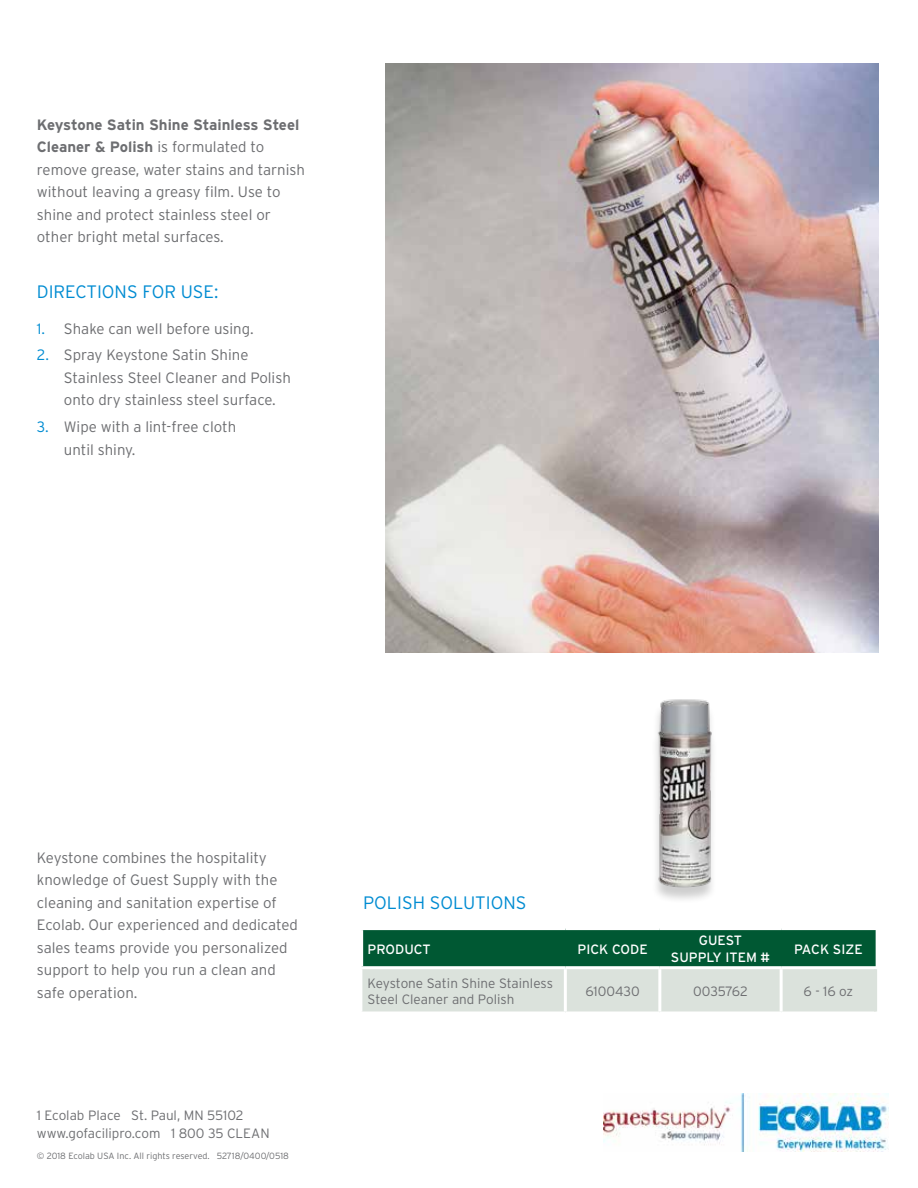
<style>
.page{position:relative;width:918px;height:1188px;background:#fff}
.page>*{position:absolute;margin:0;border:0;box-sizing:border-box;transform-origin:0 0}
.t1{font:300 18px "Interstate";color:#008cd2}
.t2{font:300 15px/22.5px "Interstate";color:#6d6e71}
.t3{font:300 13.5px/18px "Interstate";color:#6d6e71}
.t4{font:13.5px/16.2px "Interstate";color:#fff;text-align:center}
.t5{font:300 9px "Interstate";color:#6d6e71}
.s1{font-weight:700}
.s2{color:#008cd2}
</style>
<div class="page">
<svg style="left:362px;top:930px;width:514px;height:81px;background:#75a28d"></svg>
<hr style="left:360px;top:966px;width:205px;height:3px;background:#fff">
<hr style="left:565px;top:966px;width:95px;height:3px;background:#fff">
<hr style="left:564px;top:969px;width:3px;height:42px;background:#fff">
<hr style="left:660px;top:966px;width:121px;height:3px;background:#fff">
<hr style="left:658px;top:969px;width:3px;height:42px;background:#fff">
<hr style="left:781px;top:966px;width:96px;height:3px;background:#fff">
<hr style="left:780px;top:969px;width:3px;height:42px;background:#fff">
<hr style="left:360px;top:930px;width:3px;height:36px;background:#fff">
<hr style="left:874px;top:969px;width:3px;height:42px;background:#dbe2dc">
<img style="left:386px;top:64px;width:492px;height:589px">
<img style="left:656px;top:699px;width:57px;height:201px">
<img style="left:604px;top:1094px;width:285px;height:57px">
<p class="t2" style="left:37px;top:113px;width:270px"><span class="s1">Keystone Satin Shine Stainless Steel Cleaner &amp; Polish</span> is formulated to remove grease, water stains and tarnish without leaving a greasy film. Use to shine and protect stainless steel or other bright metal surfaces.</p>
<p class="t1" style="left:37px;top:281px;width:183px">DIRECTIONS FOR USE:</p>
<p class="t2" style="left:37px;top:317px;width:218px"><span class="s2">1.</span> Shake can well before using.</p>
<p class="t2" style="left:64px;top:344px;width:229px;text-indent:-27px"><span class="s2">2.</span> Spray Keystone Satin Shine<br>Stainless Steel Cleaner and Polish onto dry stainless steel surface.</p>
<p class="t2" style="left:64px;top:416px;width:174px;text-indent:-27px"><span class="s2">3.</span> Wipe with a lint-free cloth until shiny.</p>
<p class="t2" style="left:37px;top:846px;width:263px">Keystone combines the hospitality knowledge of Guest Supply with the cleaning and sanitation expertise of Ecolab. Our experienced and dedicated sales teams provide you personalized support to help you run a clean and safe operation.</p>
<p class="t3" style="left:37px;top:1107px;width:234px">1 Ecolab Place St. Paul, MN 55102 www.gofacilipro.com 1 800 35 CLEAN</p>
<p class="t5" style="left:37px;top:1151px;width:254px">© 2018 Ecolab USA Inc. All rights reserved. 52718/0400/0518</p>
<p class="t1" style="left:363px;top:893px;width:165px">POLISH SOLUTIONS</p>
<p class="t4" style="left:368px;top:941px;width:65px">PRODUCT</p>
<p class="t4" style="left:578px;top:941px;width:72px">PICK CODE</p>
<p class="t4" style="left:671px;top:933px;width:101px">GUEST<br>SUPPLY ITEM #</p>
<p class="t4" style="left:794px;top:941px;width:70px">PACK SIZE</p>
<p class="t3" style="left:368px;top:975px;width:187px;line-height:16.2px">Keystone Satin Shine Stainless<br>Steel Cleaner and Polish</p>
<p class="t3" style="left:586px;top:982px;width:56px">6100430</p>
<p class="t3" style="left:693px;top:982px;width:56px">0035762</p>
<p class="t3" style="left:804px;top:982px;width:51px">6 - 16 oz</p>
</div>
